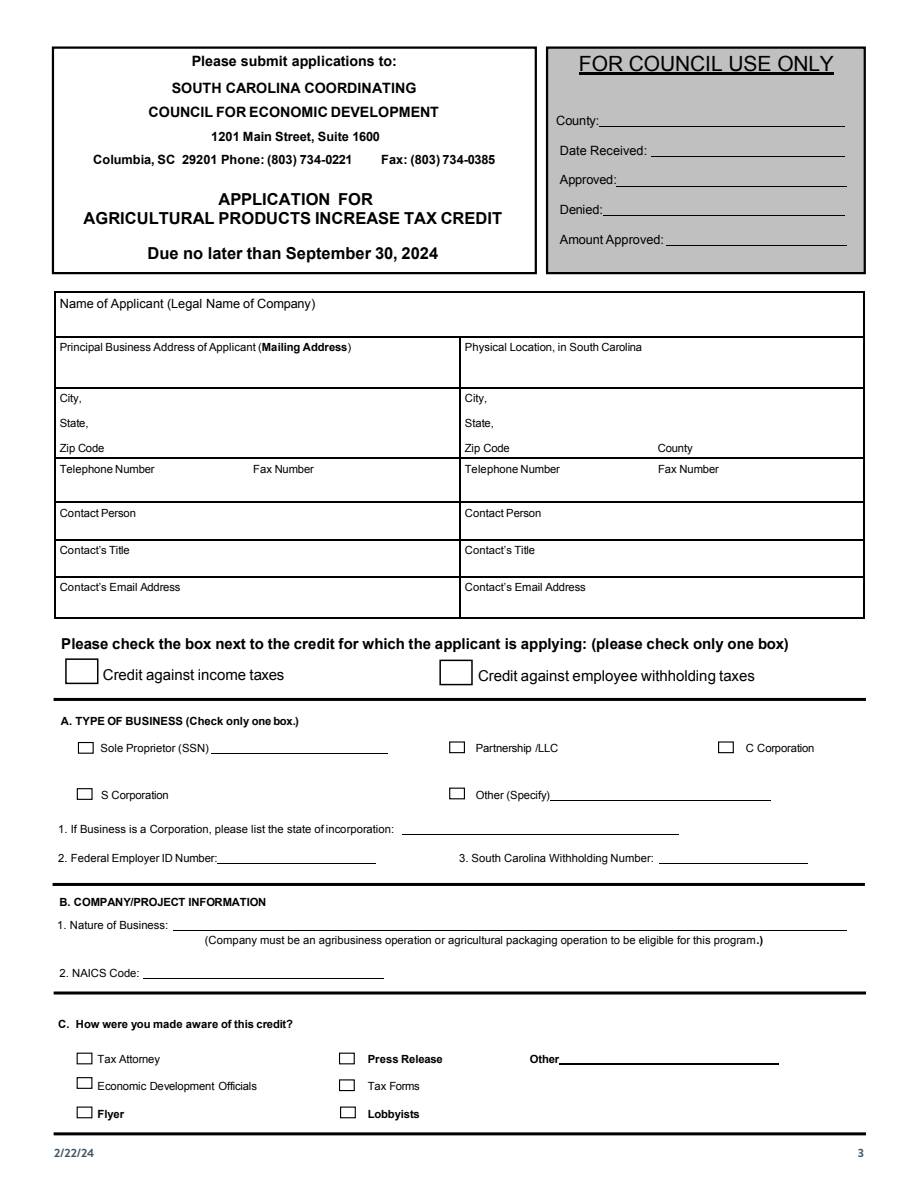
<style>
.page{position:relative;width:918px;height:1188px;background:#fff}
.page>*{position:absolute;margin:0;border:0;box-sizing:border-box;transform-origin:0 0}
.t1{font:21px "Arial";letter-spacing:-.01em;color:#000}
.t2{font:700 16.5px/18.8px "Arial";color:#000;text-align:center}
.t3{font:700 15px/31.2px "Arial";letter-spacing:-.005em;color:#000}
.t4{font:15px "Arial";color:#000}
.t5{font:700 14.25px/27.3px "Arial";letter-spacing:-.005em;color:#000;text-align:center}
.t6{font:12.75px "Arial";color:#000}
.t7{font:700 12.75px/23px "Arial";letter-spacing:.005em;color:#000}
.t8{font:700 12px "Brandon Grotesque";color:#3e5567}
.t9{font:11.25px/24.5px "Arial";color:#000}
.t10{font:700 11.25px "Arial";letter-spacing:-.01em;color:#000}
.t11{font:11.25px "Arial";letter-spacing:-.02em;color:#000}
.t12{font:11.25px "Arial";letter-spacing:-.025em;color:#000}
.t13{font:11.25px "Arial";letter-spacing:-.03em;color:#000}
.s1{font-style:inherit}
.s2{font-weight:700}
.s3{font-weight:400}
</style>
<div class="page">
<div style="left:439px;top:660px;width:34px;height:25px;border:2px solid #000"></div>
<div style="left:340px;top:1107px;width:16px;height:11px;border:1px solid #000"></div>
<div style="left:339px;top:1079px;width:16px;height:12px;border:1px solid #000"></div>
<div style="left:339px;top:1053px;width:16px;height:11px;border:1px solid #000"></div>
<div style="left:449px;top:788px;width:16px;height:11px;border:1px solid #000"></div>
<hr style="left:56px;top:291px;width:808px;height:1px;background:#000">
<hr style="left:54px;top:292px;width:2px;height:44px;background:#000">
<hr style="left:864px;top:292px;width:1px;height:44px;background:#000">
<hr style="left:56px;top:336px;width:403px;height:2px;background:#000">
<hr style="left:460px;top:336px;width:404px;height:2px;background:#000">
<hr style="left:54px;top:338px;width:2px;height:49px;background:#000">
<hr style="left:459px;top:338px;width:1px;height:49px;background:#000">
<hr style="left:864px;top:338px;width:1px;height:49px;background:#000">
<hr style="left:56px;top:387px;width:403px;height:2px;background:#000">
<hr style="left:460px;top:387px;width:404px;height:2px;background:#000">
<hr style="left:54px;top:388px;width:2px;height:70px;background:#000">
<hr style="left:459px;top:388px;width:1px;height:70px;background:#000">
<hr style="left:864px;top:388px;width:1px;height:70px;background:#000">
<hr style="left:56px;top:458px;width:403px;height:1px;background:#000">
<hr style="left:460px;top:458px;width:404px;height:1px;background:#000">
<hr style="left:54px;top:459px;width:2px;height:43px;background:#000">
<hr style="left:459px;top:459px;width:1px;height:43px;background:#000">
<hr style="left:864px;top:459px;width:1px;height:43px;background:#000">
<hr style="left:56px;top:502px;width:403px;height:1px;background:#000">
<hr style="left:460px;top:502px;width:404px;height:1px;background:#000">
<hr style="left:54px;top:503px;width:2px;height:36px;background:#000">
<hr style="left:459px;top:503px;width:1px;height:36px;background:#000">
<hr style="left:864px;top:503px;width:1px;height:36px;background:#000">
<hr style="left:56px;top:539px;width:403px;height:1px;background:#000">
<hr style="left:460px;top:539px;width:404px;height:1px;background:#000">
<hr style="left:54px;top:540px;width:2px;height:36px;background:#000">
<hr style="left:459px;top:540px;width:1px;height:36px;background:#000">
<hr style="left:864px;top:540px;width:1px;height:36px;background:#000">
<hr style="left:56px;top:576px;width:403px;height:1px;background:#000">
<hr style="left:460px;top:576px;width:404px;height:1px;background:#000">
<hr style="left:54px;top:577px;width:2px;height:40px;background:#000">
<hr style="left:56px;top:617px;width:403px;height:1px;background:#000">
<hr style="left:459px;top:577px;width:1px;height:40px;background:#000">
<hr style="left:460px;top:617px;width:404px;height:1px;background:#000">
<hr style="left:864px;top:577px;width:1px;height:40px;background:#000">
<hr style="left:211px;top:753px;width:177px;height:1px;background:#000">
<hr style="left:550px;top:800px;width:221px;height:1px;background:#000">
<hr style="left:403px;top:834px;width:276px;height:1px;background:#000">
<hr style="left:217px;top:863px;width:159px;height:1px;background:#000">
<hr style="left:659px;top:863px;width:149px;height:1px;background:#000">
<hr style="left:173px;top:931px;width:673px;height:1px;background:#000">
<hr style="left:143px;top:979px;width:240px;height:1px;background:#000">
<hr style="left:559px;top:1064px;width:220px;height:1px;background:#000">
<div style="left:52px;top:46px;width:485px;height:228px;border:2px solid #000"></div>
<div style="left:547px;top:48px;width:318px;height:225px;background:#c0c0c0"></div>
<div style="left:546px;top:46px;width:320px;height:228px;border:2px solid #000"></div>
<hr style="left:579px;top:72px;width:255px;height:3px;background:#000">
<hr style="left:599px;top:126px;width:246px;height:1px;background:#000">
<hr style="left:651px;top:156px;width:194px;height:1px;background:#000">
<hr style="left:616px;top:186px;width:231px;height:1px;background:#000">
<hr style="left:603px;top:215px;width:242px;height:1px;background:#000">
<hr style="left:666px;top:245px;width:181px;height:1px;background:#000">
<div style="left:65px;top:658px;width:33px;height:26px;border:2px solid #000"></div>
<div style="left:77px;top:1077px;width:15px;height:12px;border:1px solid #000"></div>
<div style="left:77px;top:1107px;width:15px;height:11px;border:1px solid #000"></div>
<div style="left:78px;top:742px;width:16px;height:12px;border:1px solid #000"></div>
<div style="left:77px;top:788px;width:16px;height:12px;border:1px solid #000"></div>
<div style="left:718px;top:741px;width:16px;height:12px;border:1px solid #000"></div>
<div style="left:449px;top:741px;width:16px;height:12px;border:1px solid #000"></div>
<hr style="left:54px;top:698px;width:812px;height:3px;background:#000">
<hr style="left:53px;top:883px;width:812px;height:3px;background:#000">
<hr style="left:54px;top:992px;width:812px;height:3px;background:#000">
<hr style="left:54px;top:1132px;width:812px;height:3px;background:#000">
<p class="t5" style="left:172px;top:47px;width:246px">Please submit applications to:<br>SOUTH CAROLINA COORDINATING</p>
<p class="t5" style="left:149px;top:99px;width:292px">COUNCIL FOR ECONOMIC DEVELOPMENT</p>
<p class="t7" style="left:93px;top:126px;width:288px;text-indent:118px">1201 Main Street, Suite 1600<br>Columbia, SC 29201 Phone: (803) 734-0221</p>
<p class="t7" style="left:381px;top:148px;width:115px">Fax: (803) 734-0385</p>
<p class="t2" style="left:84px;top:190px;width:420px">APPLICATION FOR<br>AGRICULTURAL PRODUCTS INCREASE TAX CREDIT</p>
<p class="t2" style="left:147px;top:244px;width:292px">Due no later than September 30, 202<span class="s1">4</span></p>
<p class="t1" style="left:579px;top:50px;width:256px">FOR COUNCIL USE ONLY</p>
<p class="t6" style="left:556px;top:112px;width:45px">County:</p>
<p class="t6" style="left:560px;top:142px;width:89px">Date Received:</p>
<p class="t6" style="left:560px;top:171px;width:59px">Approved:</p>
<p class="t6" style="left:560px;top:201px;width:45px">Denied:</p>
<p class="t6" style="left:560px;top:231px;width:106px">Amount Approved:</p>
<p class="t6" style="left:60px;top:295px;width:257px">Name of Applicant (Legal Name of Company)</p>
<p class="t9" style="left:60px;top:335px;width:293px">Principal Business Address of Applicant (<span class="s2">Mailing Address</span>)</p>
<p class="t9" style="left:465px;top:335px;width:179px">Physical Location, in South Carolina</p>
<p class="t9" style="left:60px;top:386px;width:30px">City,<br>State,</p>
<p class="t9" style="left:60px;top:435px;width:46px">Zip Code</p>
<p class="t9" style="left:465px;top:386px;width:30px">City,<br>State,</p>
<p class="t9" style="left:465px;top:435px;width:46px">Zip Code</p>
<p class="t9" style="left:658px;top:435px;width:37px">County</p>
<p class="t9" style="left:60px;top:457px;width:96px">Telephone Number</p>
<p class="t9" style="left:253px;top:457px;width:62px">Fax Number</p>
<p class="t9" style="left:465px;top:457px;width:96px">Telephone Number</p>
<p class="t9" style="left:658px;top:457px;width:62px">Fax Number</p>
<p class="t9" style="left:60px;top:501px;width:78px">Contact Person</p>
<p class="t9" style="left:465px;top:501px;width:78px">Contact Person</p>
<p class="t9" style="left:60px;top:538px;width:71px">Contact’s Title</p>
<p class="t9" style="left:465px;top:538px;width:72px">Contact’s Title</p>
<p class="t9" style="left:60px;top:575px;width:122px">Contact’s Email Address</p>
<p class="t9" style="left:465px;top:575px;width:122px">Contact’s Email Address</p>
<p class="t3" style="left:103px;top:629px;width:687px;text-indent:-42px">Please check the box next to the credit for which the applicant is applying: (please check only one box)<br><span class="s3">Credit against income taxes</span></p>
<p class="t4" style="left:478px;top:666px;width:278px">Credit against employee withholding taxes</p>
<p class="t10" style="left:61px;top:714px;width:240px">A. TYPE OF BUSINESS (Check only one box.)</p>
<p class="t9" style="left:101px;top:736px;width:110px">Sole Proprietor (SSN)</p>
<p class="t11" style="left:476px;top:741px;width:84px">Partnership /LLC</p>
<p class="t12" style="left:746px;top:741px;width:70px">C Corporation</p>
<p class="t11" style="left:101px;top:787px;width:69px">S Corporation</p>
<p class="t9" style="left:476px;top:782px;width:76px">Other (Specify)</p>
<p class="t9" style="left:58px;top:817px;width:338px">1. If Business is a Corporation, please list the state of incorporation:</p>
<p class="t9" style="left:58px;top:845px;width:161px">2. Federal Employer ID Number:</p>
<p class="t9" style="left:459px;top:845px;width:196px">3. South Carolina Withholding Number:</p>
<p class="t10" style="left:59px;top:894px;width:208px">B. COMPANY/PROJECT INFORMATION</p>
<p class="t9" style="left:57px;top:913px;width:113px">1. Nature of Business:</p>
<p class="t9" style="left:205px;top:928px;width:560px">(Company must be an agribusiness operation or agricultural packaging operation to be eligible for this program<span class="s2">.)</span></p>
<p class="t9" style="left:59px;top:961px;width:82px">2. NAICS Code:</p>
<p class="t10" style="left:58px;top:1017px;width:236px">C. How were you made aware of this credit?</p>
<p class="t9" style="left:98px;top:1047px;width:64px">Tax Attorney</p>
<p class="t10" style="left:368px;top:1051px;width:76px">Press Release</p>
<p class="t10" style="left:530px;top:1051px;width:31px">Other</p>
<p class="t11" style="left:98px;top:1079px;width:161px">Economic Development Officials</p>
<p class="t13" style="left:368px;top:1079px;width:54px">Tax Forms</p>
<p class="t10" style="left:98px;top:1106px;width:28px">Flyer</p>
<p class="t10" style="left:368px;top:1106px;width:53px">Lobbyists</p>
<p class="t8" style="left:54px;top:1145px;width:42px">2/22/24</p>
<p class="t8" style="left:858px;top:1145px;width:8px">3</p>
</div>
